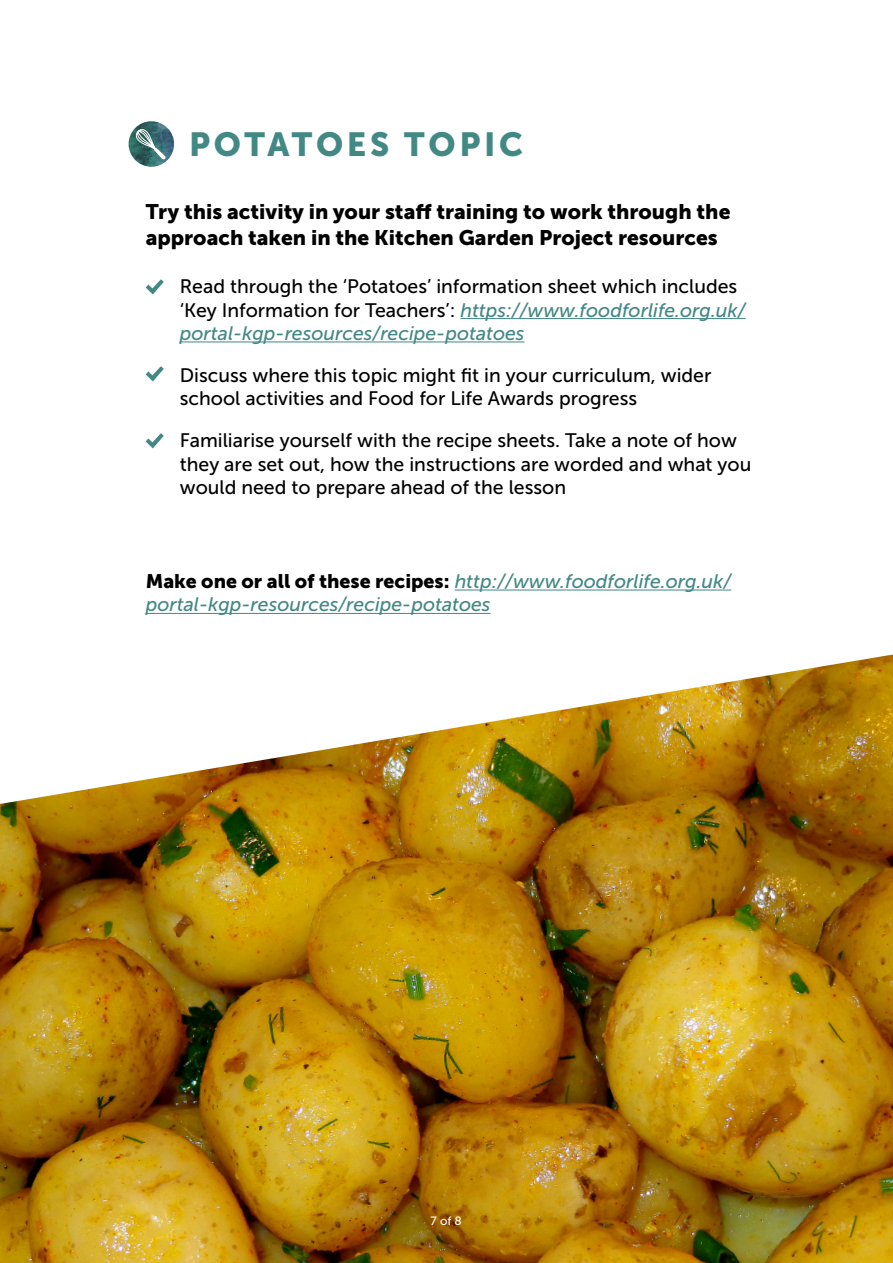
<style>
.page{position:relative;width:893px;height:1263px;background:#fff}
.page>*{position:absolute;margin:0;border:0;box-sizing:border-box;transform-origin:0 0}
.t1{font:33.3px "Museo Sans 900";letter-spacing:.11em;color:#428885}
.t2{font:21px/25.2px "Museo Sans 900";color:#000}
.t3{font:19.5px/23.4px "Museo Sans 500";color:#000}
.t4{font:italic 19.5px/23.4px "Museo Sans 500";color:#428885}
.t5{font:12px "Museo Sans 500";color:#fff}
.s1{font-style:italic;color:#428885}
.s2{font-family:"Museo Sans 900";font-style:normal;color:#000}
</style>
<div class="page">
<img style="left:0;top:654px;width:893px;height:609px">
<hr style="left:460px;top:318px;width:286px;height:1px;background:#428885">
<hr style="left:180px;top:341px;width:345px;height:1px;background:#428885">
<svg style="left:146px;top:279px;width:18px;height:15px"></svg>
<svg style="left:146px;top:366px;width:18px;height:15px"></svg>
<svg style="left:146px;top:433px;width:18px;height:15px"></svg>
<img style="left:129px;top:121px;width:45px;height:46px;border-radius:23px">
<svg style="left:135px;top:128px;width:31px;height:31px"></svg>
<hr style="left:455px;top:589px;width:276px;height:1px;background:#428885">
<hr style="left:146px;top:613px;width:345px;height:1px;background:#428885">
<h1 class="t1" style="left:189px;top:126px;width:335px">POTATOES TOPIC</h1>
<p class="t2" style="left:146px;top:199px;width:586px">Try this activity in your staff training to work through the approach taken in the Kitchen Garden Project resources</p>
<p class="t3" style="left:180px;top:275px;width:567px">Read through the ‘Potatoes’ information sheet which includes ‘Key Information for Teachers’: <span class="s1">https://www.foodforlife.org.uk/ portal-kgp-resources/recipe-potatoes</span></p>
<p class="t3" style="left:180px;top:364px;width:533px">Discuss where this topic might fit in your curriculum, wider school activities and Food for Life Awards progress</p>
<p class="t3" style="left:180px;top:429px;width:573px">Familiarise yourself with the recipe sheets. Take a note of how they are set out, how the instructions are worded and what you would need to prepare ahead of the lesson</p>
<p class="t4" style="left:146px;top:570px;width:587px"><span class="s2">Make one or all of these recipes:</span> http://www.foodforlife.org.uk/ portal-kgp-resources/recipe-potatoes</p>
<p class="t5" style="left:431px;top:1214px;width:33px">7 of 8</p>
</div>
